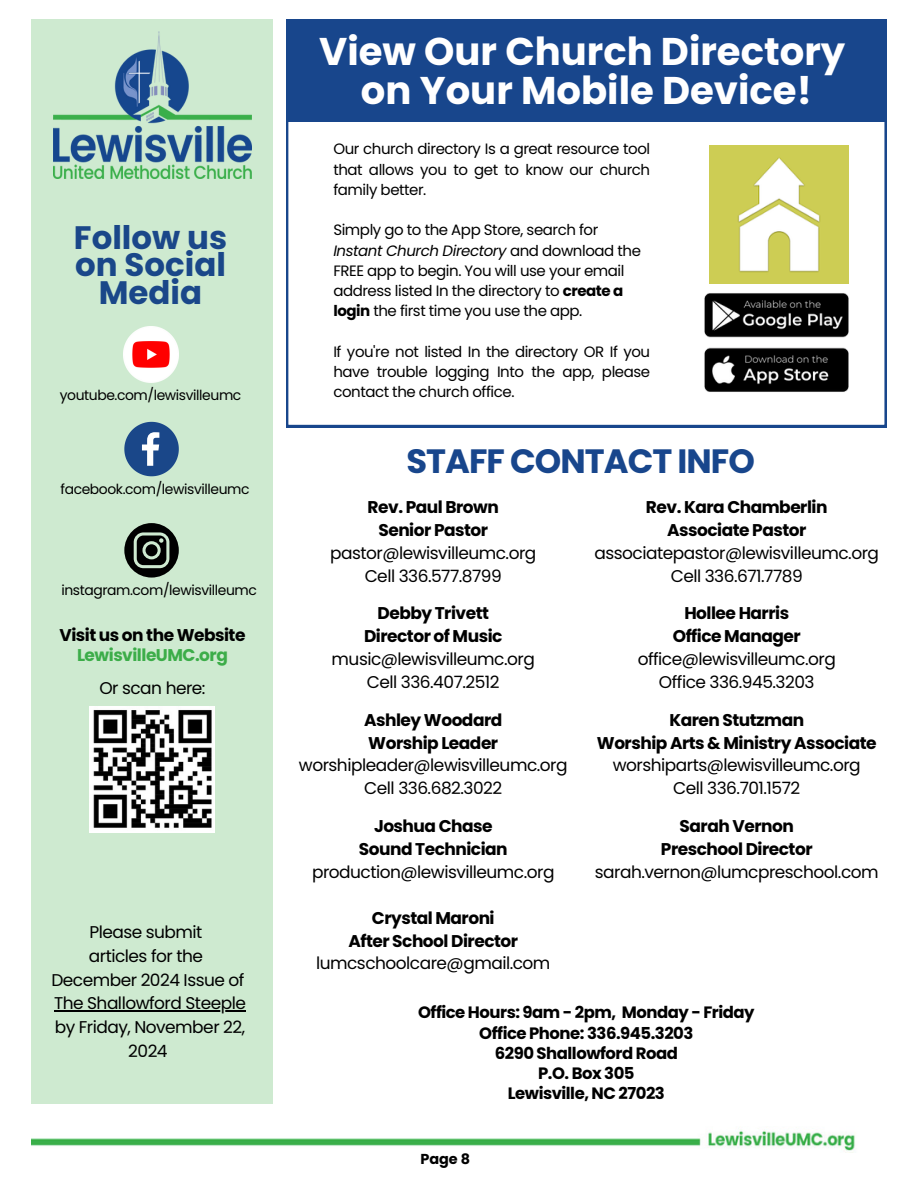
<style>
.page{position:relative;width:918px;height:1188px;background:#fff}
.page>*{position:absolute;margin:0;border:0;box-sizing:border-box;transform-origin:0 0}
.t1{font:700 38.55px/38.2px "Poppins";color:#fff;text-align:center}
.t2{font:700 33.75px "Poppins";letter-spacing:-.03em;color:#18468c}
.t3{font:700 32.4px/27.8px "Poppins";color:#1a4789;text-align:center}
.t4{font:16.95px/23px "Poppins";letter-spacing:-.03em;color:#000;text-align:center}
.t5{font:700 16.95px/23px "Poppins";letter-spacing:-.03em;color:#000;text-align:center}
.t6{font:700 16.95px "Poppins";letter-spacing:-.03em;color:#3cad49}
.t7{font:700 16.5px/20.2px "Poppins";letter-spacing:-.03em;color:#000;text-align:center}
.t8{font:15px/20.2px "Poppins";letter-spacing:-.03em;color:#000}
.t9{font:700 14.4px "Poppins";color:#000}
.t10{font:13.95px "Poppins";letter-spacing:-.03em;color:#000}
.s1{font-style:italic}
.s2{font-weight:700}
</style>
<div class="page">
<div style="left:32px;top:19px;width:241px;height:1085px;background:#ceead0"></div>
<img style="left:31px;top:1131px;width:824px;height:20px">
<img style="left:90px;top:707px;width:125px;height:126px">
<img style="left:54px;top:31px;width:198px;height:148px">
<svg style="left:286px;top:19px;width:601px;height:408px"></svg>
<img style="left:688px;top:283px;width:178px;height:118px">
<img style="left:710px;top:145px;width:138px;height:139px">
<div style="left:287px;top:20px;width:600px;height:102px;background:#18468c"></div>
<img style="left:124px;top:327px;width:54px;height:55px">
<svg style="left:124px;top:422px;width:55px;height:54px"></svg>
<svg style="left:124px;top:523px;width:55px;height:55px"></svg>
<hr style="left:54px;top:1010px;width:191px;height:2px;background:#000">
<h1 class="t3" style="left:74px;top:223px;width:155px">Follow us on Social<br>Media</h1>
<p class="t1" style="left:319px;top:33px;width:528px">View Our Church Directory on Your Mobile Device!</p>
<p class="t8" style="left:333px;top:139px;width:318px;text-align:justify">Our church directory Is a great resource tool that allows you to get to know our church family better.</p>
<p class="t8" style="left:333px;top:220px;width:309px">Simply go to the App Store, search for <span class="s1">Instant Church Directory</span> and download the FREE app to begin. You will use your email address listed In the directory to <span class="s2">create a login</span> the first time you use the app.</p>
<p class="t8" style="left:333px;top:342px;width:318px">If you're not listed In the directory OR If you have trouble logging Into the app, please</p>
<p class="t10" style="left:60px;top:386px;width:183px">youtube.com/lewisvilleumc</p>
<p class="t8" style="left:333px;top:382px;width:183px">contact the church office.</p>
<p class="t10" style="left:61px;top:479px;width:190px">facebook.com/lewisvilleumc</p>
<h5 class="t10" style="left:61px;top:581px;width:197px">instagram.com/lewisvilleumc</h5>
<h5 class="t5" style="left:59px;top:623px;width:188px">Visit us on the Website</h5>
<p class="t6" style="left:77px;top:643px;width:152px">LewisvilleUMC.org</p>
<h4 class="t4" style="left:99px;top:677px;width:108px">Or scan here:</h4>
<h5 class="t4" style="left:51px;top:921px;width:195px;line-height:23.7px">Please submit<br>articles for the<br>December 2024 Issue of</h5>
<h5 class="t4" style="left:54px;top:992px;width:193px;line-height:23.7px">The Shallowford Steeple by Friday, November 22,<br>2024</h5>
<h5 class="t2" style="left:407px;top:438px;width:350px">STAFF CONTACT INFO</h5>
<p class="t4" style="left:330px;top:496px;width:208px"><span class="s2">Rev. Paul Brown<br>Senior Pastor </span>pastor@lewisvilleumc.org<br>Cell 336.577.8799</p>
<p class="t4" style="left:332px;top:602px;width:205px"><span class="s2">Debby Trivett<br>Director of Music </span>music@lewisvilleumc.org<br>Cell 336.407.2512</p>
<p class="t4" style="left:299px;top:708px;width:270px"><span class="s2">Ashley Woodard<br>Worship Leader </span>worshipleader@lewisvilleumc.org<br>Cell 336.682.3022</p>
<p class="t4" style="left:312px;top:815px;width:244px"><span class="s2">Joshua Chase<br>Sound Technician </span>production@lewisvilleumc.org</p>
<h5 class="t5" style="left:348px;top:906px;width:171px">Crystal Maroni<br>After School Director</h5>
<h5 class="t4" style="left:316px;top:952px;width:236px">lumcschoolcare@gmail.com</h5>
<h5 class="t4" style="left:594px;top:496px;width:286px"><span class="s2">Rev. Kara Chamberlin<br>Associate Pastor </span>associatepastor@lewisvilleumc.org<br>Cell 336.671.7789</h5>
<h5 class="t4" style="left:638px;top:602px;width:200px"><span class="s2">Hollee Harris<br>Office Manager </span>office@lewisvilleumc.org<br>Office 336.945.3203</h5>
<h5 class="t4" style="left:597px;top:708px;width:281px"><span class="s2">Karen Stutzman<br>Worship Arts &amp; Ministry Associate </span>worshiparts@lewisvilleumc.org<br>Cell 336.701.1572</h5>
<p class="t4" style="left:595px;top:815px;width:285px"><span class="s2">Sarah Vernon<br>Preschool Director </span>sarah.vernon@lumcpreschool.com</p>
<p class="t7" style="left:418px;top:1002px;width:338px">Office Hours: 9am - 2pm, Monday - Friday<br>Office Phone: 336.945.3203<br>6290 Shallowford Road<br>P.O. Box 305</p>
<p class="t7" style="left:508px;top:1083px;width:159px">Lewisville, NC 27023</p>
<p class="t9" style="left:420px;top:1149px;width:51px">Page 8</p>
</div>
